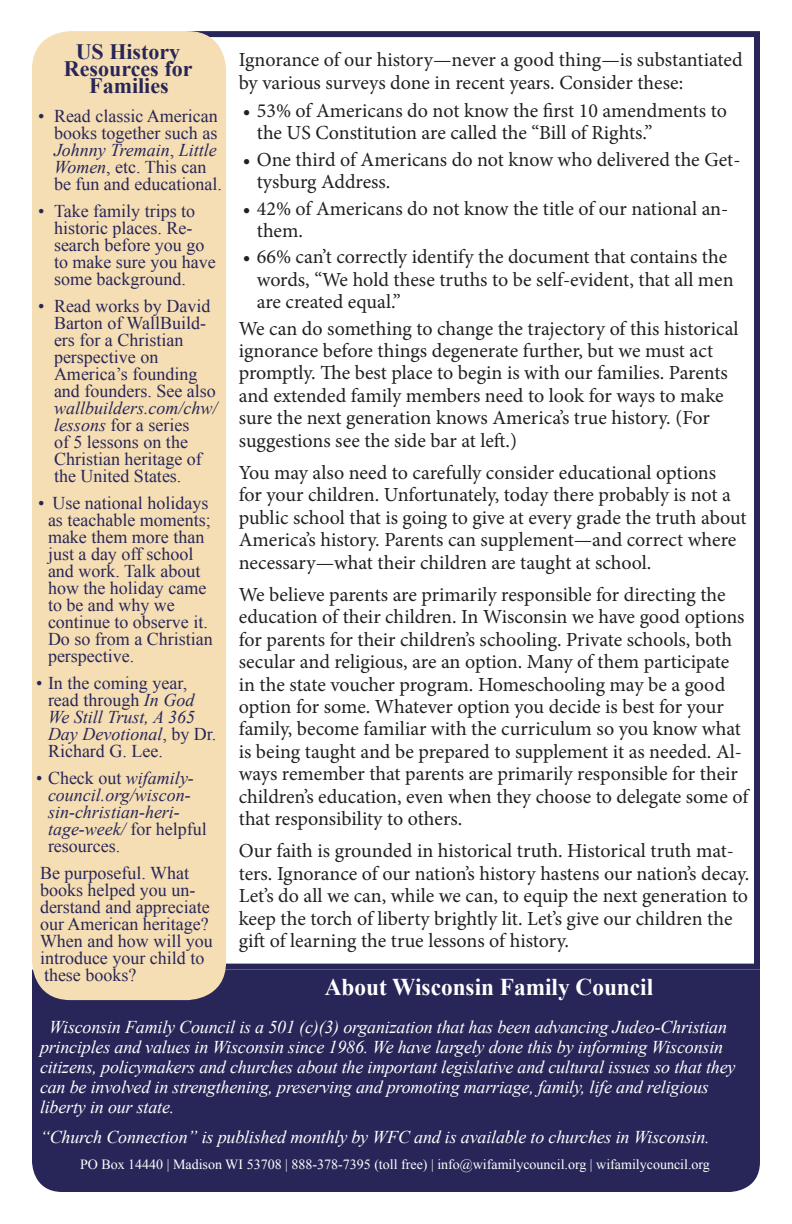
<style>
.page{position:relative;width:792px;height:1224px;background:#fff}
.page>*{position:absolute;margin:0;border:0;box-sizing:border-box;transform-origin:0 0}
.t1{font:700 24px "Times New Roman";color:#fff}
.t2{font:700 22px/17px "Times New Roman";color:#282658;text-align:center}
.t3{font:20px/22.4px "Minion Pro";color:#231f20}
.t4{font:18px/17px "Times New Roman";color:#282658}
.t5{font:italic 18px/20px "Times New Roman";letter-spacing:-.01em;color:#fff}
.t6{font:italic 18px/17px "Times New Roman";color:#282658}
.t7{font:14px "Times New Roman";color:#fff}
.s1{font-style:italic}
.s2{font-style:normal}
</style>
<div class="page">
<div style="left:187px;top:31px;width:573px;height:939px;border:6px solid #282658"></div>
<div style="left:32px;top:970px;width:728px;height:222px;background:#282658"></div>
<div style="left:32px;top:31px;width:194px;height:969px;background:#f5deb3;border-radius:38px"></div>
<p class="t2" style="left:64px;top:43px;width:130px">US History<br>Resources for<br>Families</p>
<p class="t4" style="left:54px;top:107px;width:169px;text-indent:-16px">• Read classic American books together such as<br><span class="s1">Johnny Tremain</span>, <span class="s1">Little<br>Women</span>, etc. This can be fun and educational.</p>
<p class="t4" style="left:54px;top:202px;width:163px;text-indent:-16px">• Take family trips to historic places. Re&shy;search before you go to make sure you have some background.</p>
<p class="t4" style="left:54px;top:297px;width:165px;text-indent:-16px">• Read works by David<br>Barton of WallBuild&shy;ers for a Christian perspective on<br>America’s founding and founders. See also <span class="s1">wallbuilders.com/chw/ lessons</span> for a series<br>of 5 lessons on the<br>Christian heritage of the United States.</p>
<p class="t4" style="left:48px;top:494px;width:166px;text-indent:-10px">• Use national holidays as teachable moments; make them more than just a day off school and work. Talk about how the holiday came to be and why we continue to observe it.<br>Do so from a Christian perspective.</p>
<p class="t4" style="left:48px;top:674px;width:170px;text-indent:-12px">• In the coming year, read through <span class="s1">In God<br>We Still Trust, A 365<br>Day Devotional</span>, by Dr.<br>Richard G. Lee.</p>
<p class="t6" style="left:48px;top:769px;width:160px;text-indent:-12px"><span class="s2">• Check out</span> wifamily&shy;council.org/wiscon&shy;sin-christian-heri&shy;tage-week/ <span class="s2">for helpful resources.</span></p>
<p class="t4" style="left:40px;top:864px;width:174px">Be purposeful. What books helped you un&shy;derstand and appreciate our American heritage?<br>When and how will you introduce your child to these books?</p>
<p class="t3" style="left:239px;top:49px;width:505px">Ignorance of our history—never a good thing—is substantiated by various surveys done in recent years. Consider these:</p>
<p class="t3" style="left:257px;top:99px;width:472px;text-indent:-14px">• 53% of Americans do not know the first 10 amendments to the US Constitution are called the “Bill of Rights.”</p>
<p class="t3" style="left:257px;top:148px;width:485px;text-indent:-14px">• One third of Americans do not know who delivered the Get&shy;tysburg Address.</p>
<p class="t3" style="left:257px;top:197px;width:473px;text-indent:-14px">• 42% of Americans do not know the title of our national an&shy;them.</p>
<p class="t3" style="left:257px;top:246px;width:478px;text-indent:-14px">• 66% can’t correctly identify the document that contains the words, “We hold these truths to be self-evident, that all men are created equal.”</p>
<p class="t3" style="left:239px;top:317px;width:501px">We can do something to change the trajectory of this historical ignorance before things degenerate further, but we must act promptly. The best place to begin is with our families. Parents and extended family members need to look for ways to make sure the next generation knows America’s true history. (For suggestions see the side bar at left.)</p>
<p class="t3" style="left:239px;top:461px;width:509px">You may also need to carefully consider educational options<br>for your children. Unfortunately, today there probably is not a public school that is going to give at every grade the truth about America’s history. Parents can supplement—and correct where necessary—what their children are taught at school.</p>
<p class="t3" style="left:239px;top:583px;width:511px">We believe parents are primarily responsible for directing the education of their children. In Wisconsin we have good options for parents for their children’s schooling. Private schools, both secular and religious, are an option. Many of them participate in the state voucher program. Homeschooling may be a good option for some. Whatever option you decide is best for your family, become familiar with the curriculum so you know what is being taught and be prepared to supplement it as needed. Al&shy;ways remember that parents are primarily responsible for their children’s education, even when they choose to delegate some of that responsibility to others.</p>
<p class="t3" style="left:239px;top:840px;width:512px">Our faith is grounded in historical truth. Historical truth mat&shy;ters. Ignorance of our nation’s history hastens our nation’s decay.<br>Let’s do all we can, while we can, to equip the next generation to keep the torch of liberty brightly lit. Let’s give our children the gift of learning the true lessons of history.</p>
<p class="t1" style="left:325px;top:970px;width:330px">About Wisconsin Family Council</p>
<p class="t5" style="left:40px;top:1016px;width:697px;text-indent:9px">Wisconsin Family Council is a 501 (c)(3) organization that has been advancing Judeo-Christian principles and values in Wisconsin since 1986. We have largely done this by informing Wisconsin citizens, policymakers and churches about the important legislative and cultural issues so that they can be involved in strengthening, preserving and promoting marriage, family, life and religious liberty in our state.</p>
<p class="t5" style="left:40px;top:1126px;width:671px">“Church Connection” is published monthly by WFC and is available to churches in Wisconsin.</p>
<p class="t7" style="left:80px;top:1155px;width:631px">PO Box 14440 | Madison WI 53708 | 888-378-7395 (toll free) | info@wifamilycouncil.org | wifamilycouncil.org</p>
</div>
